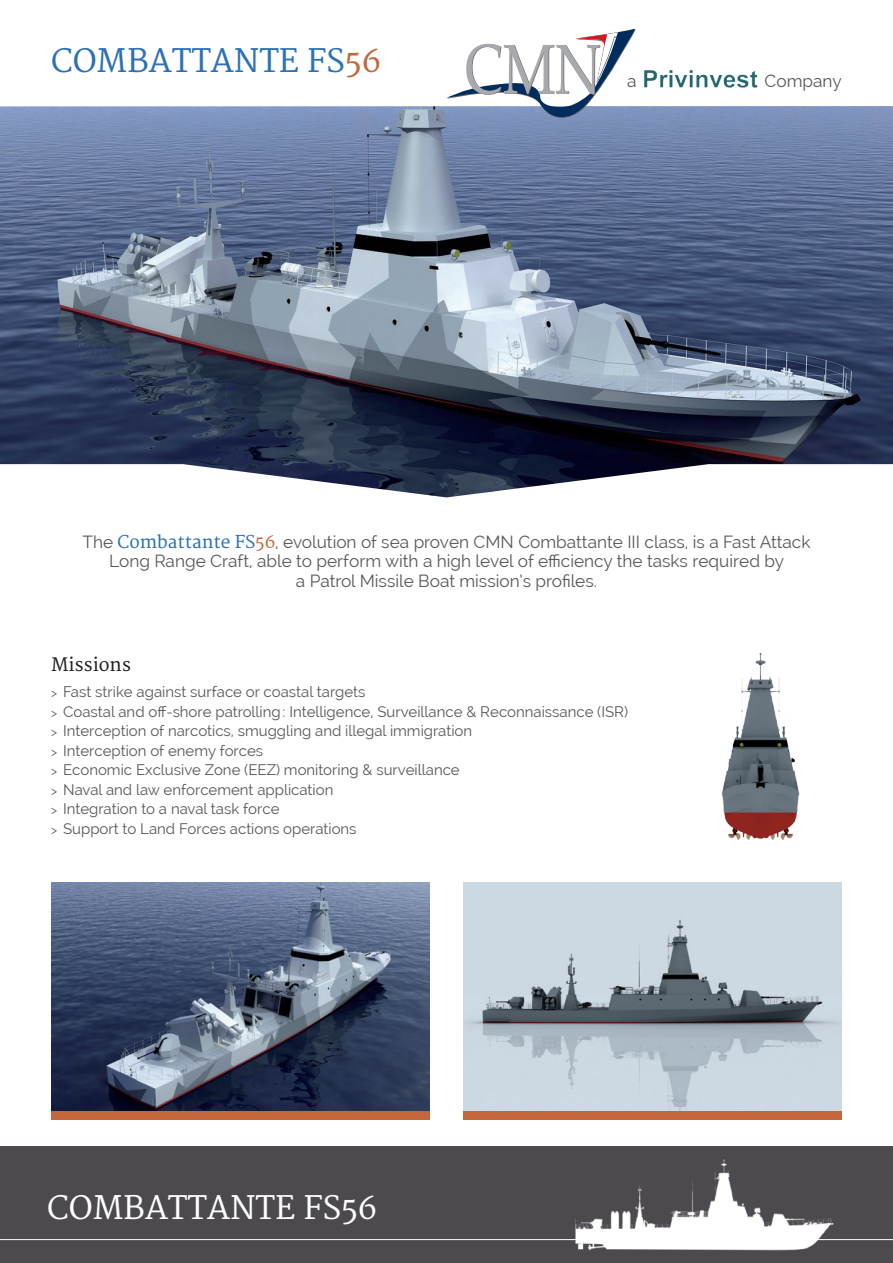
<style>
.page{position:relative;width:893px;height:1263px;background:#fff}
.page>*{position:absolute;margin:0;border:0;box-sizing:border-box;transform-origin:0 0}
.t1{font:31.5px "Merriweather";color:#2b71b5}
.t2{font:31.5px "Merriweather";color:#fff}
.t3{font:18px "Merriweather";color:#231f20}
.t4{font:17.25px/19.5px "Raleway";color:#57585a;text-align:center}
.t5{font:15px/19.5px "Raleway";color:#57585a}
.s1{color:#c5663a}
.s2{font-family:"Merriweather";color:#2b71b5}
.s3{font-family:"Merriweather";color:#c5663a}
.s4{font-size:12px}
</style>
<div class="page">
<img style="left:0;top:106px;width:893px;height:391px">
<img style="left:463px;top:882px;width:379px;height:229px">
<img style="left:721px;top:654px;width:79px;height:186px">
<img style="left:51px;top:882px;width:378px;height:229px">
<div style="left:0;top:1146px;width:893px;height:117px;background:#4c4a4f"></div>
<img style="left:539px;top:1159px;width:324px;height:92px">
<div style="left:463px;top:1111px;width:379px;height:9px;background:#c5663a"></div>
<div style="left:51px;top:1111px;width:378px;height:9px;background:#c5663a"></div>
<hr style="left:0;top:1239px;width:893px;height:1px;background:#fff">
<svg style="left:446px;top:29px;width:190px;height:89px"></svg>
<img style="left:644px;top:70px;width:114px;height:18px">
<h1 class="t1" style="left:51px;top:43px;width:332px">COMBATTANTE FS<span class="s1">56</span></h1>
<p class="t4" style="left:627px;top:72px;width:11px">a</p>
<p class="t4" style="left:765px;top:72px;width:79px">Company</p>
<p class="t4" style="left:82px;top:532px;width:730px">The <span class="s2">Combattante FS</span><span class="s3">56</span>, evolution of sea proven CMN Combattante III class, is a Fast Attack<br>Long Range Craft, able to perform with a high level of efficiency the tasks required by<br>a Patrol Missile Boat mission’s profiles.</p>
<p class="t3" style="left:51px;top:654px;width:82px">Missions</p>
<p class="t5" style="left:51px;top:682px;width:579px"><span class="s4">&gt;</span> Fast strike against surface or coastal targets<br><span class="s4">&gt;</span> Coastal and off-shore patrolling: Intelligence, Surveillance &amp; Reconnaissance (ISR) <span class="s4">&gt;</span> Interception of narcotics, smuggling and illegal immigration<br><span class="s4">&gt;</span> Interception of enemy forces<br><span class="s4">&gt;</span> Economic Exclusive Zone (EEZ) monitoring &amp; surveillance<br><span class="s4">&gt;</span> Naval and law enforcement application<br><span class="s4">&gt;</span> Integration to a naval task force<br><span class="s4">&gt;</span> Support to Land Forces actions operations</p>
<h1 class="t2" style="left:47px;top:1189px;width:331px">COMBATTANTE FS56</h1>
</div>
